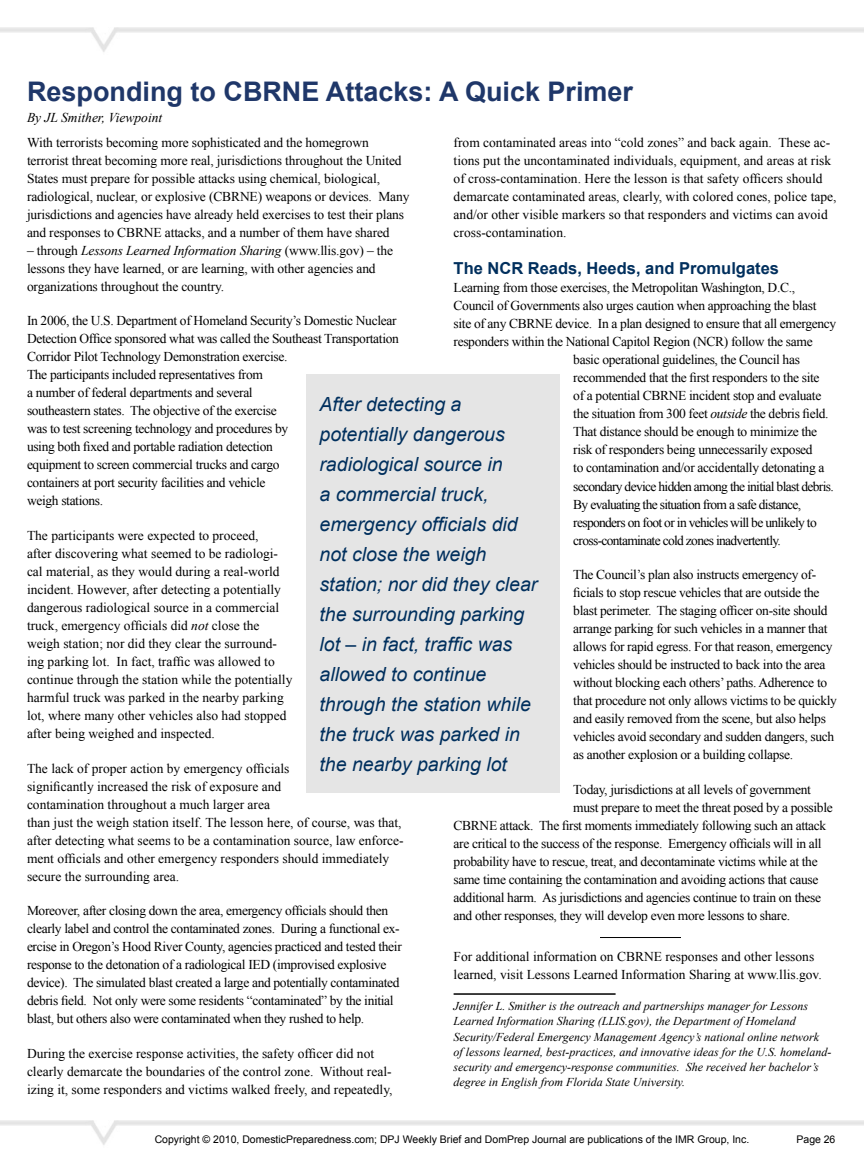
<style>
.page{position:relative;width:864px;height:1175px;background:#fff}
.page>*{position:absolute;margin:0;border:0;box-sizing:border-box;transform-origin:0 0}
.t1{font:700 27px "Arial";color:#1f3769}
.t2{font:italic 19.5px/30px "Arial";color:#002f5d}
.t3{font:700 16.5px "Arial";color:#002f5d}
.t4{font:13.5px/18px "Times New Roman";letter-spacing:-.025em;color:#000}
.t5{font:13.5px/18px "Times New Roman";color:#000}
.t6{font:13.5px "Times New Roman";letter-spacing:-.05em;color:#000}
.t7{font:italic 13.5px "Times New Roman";color:#000}
.t8{font:italic 12px/15px "Times New Roman";color:#000}
.t9{font:10.5px "Arial";color:#000}
.s1{font-style:italic}
</style>
<div class="page">
<img style="left:0;top:1120px;width:864px;height:25px">
<img style="left:0;top:27px;width:864px;height:25px">
<div style="left:306px;top:374px;width:254px;height:419px;background:#e5e5e5"></div>
<hr style="left:454px;top:993px;width:162px;height:1px;background:#000">
<hr style="left:600px;top:937px;width:81px;height:1px;background:#000">
<h1 class="t1" style="left:27px;top:73px;width:608px">Responding to CBRNE Attacks: A Quick Primer</h1>
<p class="t7" style="left:27px;top:108px;width:137px">By JL Smither, Viewpoint</p>
<p class="t5" style="left:454px;top:133px;width:384px">from contaminated areas into “cold zones” and back again. These ac&shy;tions put the uncontaminated individuals, equipment, and areas at risk of cross-contamination. Here the lesson is that safety officers should demarcate contaminated areas, clearly, with colored cones, police tape, and/or other visible markers so that responders and victims can avoid cross-contamination.</p>
<p class="t3" style="left:454px;top:258px;width:327px">The NCR Reads, Heeds, and Promulgates</p>
<p class="t4" style="left:454px;top:279px;width:343px">Learning from those exercises, the Metropolitan Washington, D.C.,</p>
<p class="t4" style="left:454px;top:297px;width:364px">Council of Governments also urges caution when approaching the blast</p>
<p class="t4" style="left:454px;top:315px;width:384px">site of any CBRNE device. In a plan designed to ensure that all emergency</p>
<p class="t4" style="left:454px;top:333px;width:361px">responders within the National Capitol Region (NCR) follow the same</p>
<p class="t4" style="left:573px;top:351px;width:228px">basic operational guidelines, the Council has</p>
<p class="t4" style="left:573px;top:369px;width:248px">recommended that the first responders to the site</p>
<p class="t4" style="left:573px;top:387px;width:250px">of a potential CBRNE incident stop and evaluate</p>
<p class="t4" style="left:573px;top:405px;width:257px">the situation from 300 feet <span class="s1">outside</span> the debris field.</p>
<p class="t4" style="left:573px;top:423px;width:245px">That distance should be enough to minimize the</p>
<p class="t4" style="left:573px;top:441px;width:241px">risk of responders being unnecessarily exposed</p>
<p class="t4" style="left:573px;top:459px;width:253px">to contamination and/or accidentally detonating a</p>
<p class="t6" style="left:573px;top:477px;width:262px">secondary device hidden among the initial blast debris.</p>
<p class="t6" style="left:573px;top:495px;width:229px">By evaluating the situation from a safe distance,</p>
<p class="t6" style="left:573px;top:513px;width:245px">responders on foot or in vehicles will be unlikely to</p>
<p class="t6" style="left:573px;top:531px;width:209px">cross-contaminate cold zones inadvertently.</p>
<p class="t4" style="left:573px;top:565px;width:265px">The Council’s plan also instructs emergency of&shy;ficials to stop rescue vehicles that are outside the blast perimeter. The staging officer on-site should arrange parking for such vehicles in a manner that allows for rapid egress. For that reason, emergency vehicles should be instructed to back into the area without blocking each others’ paths. Adherence to that procedure not only allows victims to be quickly and easily removed from the scene, but also helps vehicles avoid secondary and sudden dangers, such as another explosion or a building collapse.</p>
<p class="t4" style="left:573px;top:780px;width:239px">Today, jurisdictions at all levels of government</p>
<p class="t4" style="left:573px;top:798px;width:261px">must prepare to meet the threat posed by a possible</p>
<p class="t4" style="left:454px;top:816px;width:374px">CBRNE attack. The first moments immediately following such an attack</p>
<p class="t4" style="left:454px;top:834px;width:370px">are critical to the success of the response. Emergency officials will in all</p>
<p class="t4" style="left:454px;top:852px;width:366px">probability have to rescue, treat, and decontaminate victims while at the</p>
<p class="t4" style="left:454px;top:870px;width:366px">same time containing the contamination and avoiding actions that cause</p>
<p class="t4" style="left:454px;top:888px;width:369px">additional harm. As jurisdictions and agencies continue to train on these</p>
<p class="t4" style="left:454px;top:906px;width:338px">and other responses, they will develop even more lessons to share.</p>
<p class="t5" style="left:454px;top:947px;width:370px">For additional information on CBRNE responses and other lessons learned, visit Lessons Learned Information Sharing at www.llis.gov.</p>
<p class="t8" style="left:454px;top:998px;width:379px">Jennifer L. Smither is the outreach and partnerships manager for Lessons Learned Information Sharing (LLIS.gov), the Department of Homeland Security/Federal Emergency Management Agency’s national online network of lessons learned, best-practices, and innovative ideas for the U.S. homeland&shy;security and emergency-response communities. She received her bachelor’s degree in English from Florida State University.</p>
<p class="t4" style="left:27px;top:133px;width:384px">With terrorists becoming more sophisticated and the homegrown terrorist threat becoming more real, jurisdictions throughout the United States must prepare for possible attacks using chemical, biological, radiological, nuclear, or explosive (CBRNE) weapons or devices. Many jurisdictions and agencies have already held exercises to test their plans and responses to CBRNE attacks, and a number of them have shared</p>
<p class="t4" style="left:27px;top:241px;width:368px">– through <span class="s1">Lessons Learned Information Sharing</span> (www.llis.gov) – the lessons they have learned, or are learning, with other agencies and organizations throughout the country.</p>
<p class="t4" style="left:27px;top:312px;width:373px">In 2006, the U.S. Department of Homeland Security’s Domestic Nuclear Detection Office sponsored what was called the Southeast Transportation Corridor Pilot Technology Demonstration exercise.<br>The participants included representatives from<br>a number of federal departments and several<br>southeastern states. The objective of the exercise<br>was to test screening technology and procedures by<br>using both fixed and portable radiation detection<br>equipment to screen commercial trucks and cargo<br>containers at port security facilities and vehicle<br>weigh stations.</p>
<p class="t5" style="left:27px;top:526px;width:267px">The participants were expected to proceed,<br>after discovering what seemed to be radiologi&shy;cal material, as they would during a real-world incident. However, after detecting a potentially dangerous radiological source in a commercial truck, emergency officials did <span class="s1">not</span> close the weigh station; nor did they clear the surround&shy;ing parking lot. In fact, traffic was allowed to continue through the station while the potentially harmful truck was parked in the nearby parking lot, where many other vehicles also had stopped after being weighed and inspected.</p>
<p class="t5" style="left:27px;top:758px;width:378px">The lack of proper action by emergency officials<br>significantly increased the risk of exposure and<br>contamination throughout a much larger area<br>than just the weigh station itself. The lesson here, of course, was that, after detecting what seems to be a contamination source, law enforce&shy;ment officials and other emergency responders should immediately secure the surrounding area.</p>
<p class="t4" style="left:27px;top:901px;width:376px">Moreover, after closing down the area, emergency officials should then clearly label and control the contaminated zones. During a functional ex&shy;ercise in Oregon’s Hood River County, agencies practiced and tested their response to the detonation of a radiological IED (improvised explosive device). The simulated blast created a large and potentially contaminated debris field. Not only were some residents “contaminated” by the initial blast, but others also were contaminated when they rushed to help.</p>
<p class="t5" style="left:27px;top:1043px;width:367px">During the exercise response activities, the safety officer did not clearly demarcate the boundaries of the control zone. Without real&shy;izing it, some responders and victims walked freely, and repeatedly,</p>
<p class="t2" style="left:320px;top:389px;width:219px">After detecting a potentially dangerous radiological source in<br>a commercial truck, emergency officials did not close the weigh station; nor did they clear the surrounding parking lot – in fact, traffic was allowed to continue through the station while the truck was parked in the nearby parking lot</p>
<p class="t9" style="left:155px;top:1132px;width:596px">Copyright © 2010, DomesticPreparedness.com; DPJ Weekly Brief and DomPrep Journal are publications of the IMR Group, Inc.</p>
<p class="t9" style="left:796px;top:1132px;width:40px">Page 26</p>
</div>
